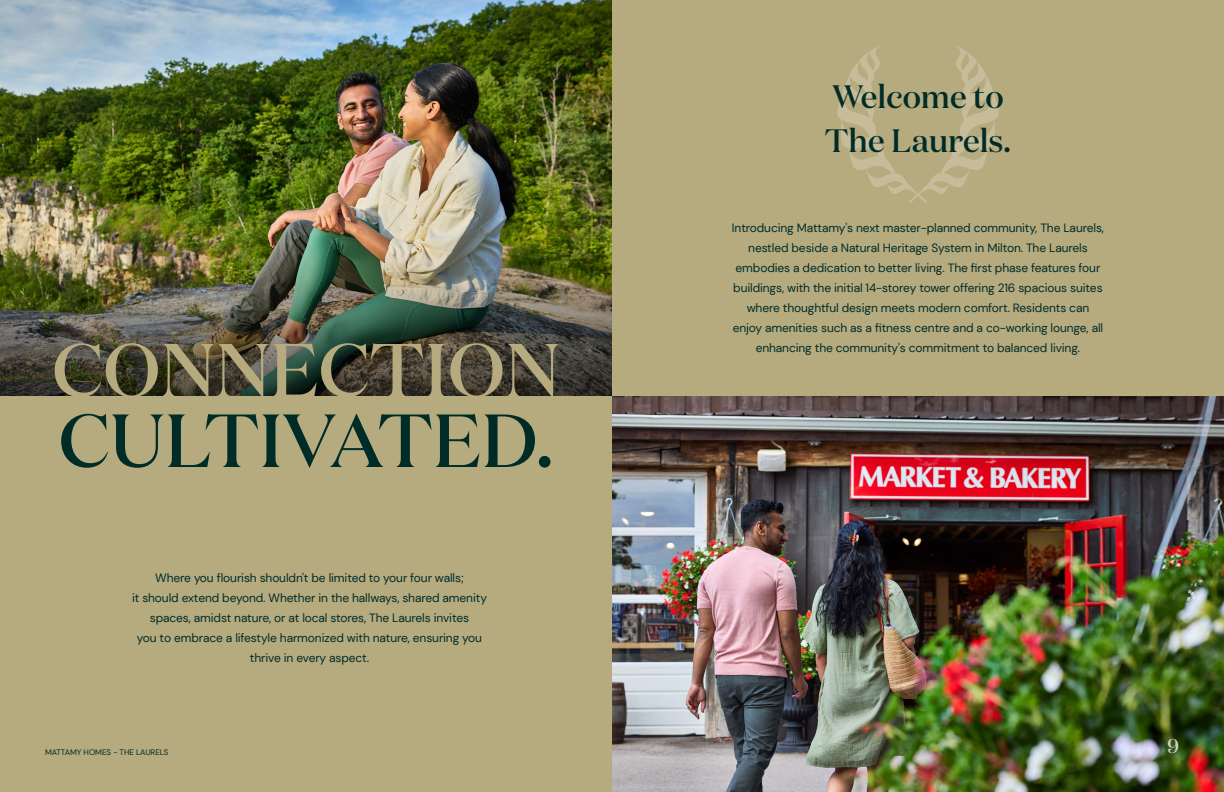
<style>
.page{position:relative;width:1224px;height:792px;background:#fff}
.page>*{position:absolute;margin:0;border:0;box-sizing:border-box;transform-origin:0 0}
.t1{font:500 75px "Domaine Display";color:#002c28}
.t2{font:500 75px "Domaine Display";color:#b6aa7f}
.t3{font:500 32.4px/44px "Domaine Display";color:#002c28}
.t4{font:500 20px "Domaine Display";color:#d8d0b4}
.t5{font:12px/20px "DM Sans";letter-spacing:-.01em;color:#002c28;text-align:center}
.t6{font:8px "DM Sans";color:#002c28}
</style>
<div class="page">
<div style="left:0;top:0;width:612px;height:792px;background:#b6aa7f"></div>
<img style="left:0;top:0;width:612px;height:243px">
<img style="left:0;top:243px;width:612px;height:153px">
<div style="left:612px;top:0;width:612px;height:792px;background:#b6aa7f"></div>
<img style="left:612px;top:396px;width:612px;height:396px">
<svg style="left:837px;top:46px;width:162px;height:156px"></svg>
<h1 class="t2" style="left:52px;top:323px;width:509px">CONNECTION</h1>
<h1 class="t1" style="left:59px;top:393px;width:496px">CULTIVATED.</h1>
<p class="t5" style="left:132px;top:568px;width:357px">Where you flourish shouldn't be limited to your four walls;<br>it should extend beyond. Whether in the hallways, shared amenity spaces, amidst nature, or at local stores, The Laurels invites<br>you to embrace a lifestyle harmonized with nature, ensuring you thrive in every aspect.</p>
<h2 class="t3" style="left:825px;top:74px;width:188px">Welcome to<br>The Laurels.</h2>
<p class="t5" style="left:732px;top:218px;width:374px">Introducing Mattamy's next master-planned community, The Laurels, nestled beside a Natural Heritage System in Milton. The Laurels embodies a dedication to better living. The first phase features four buildings, with the initial 14-storey tower offering 216 spacious suites where thoughtful design meets modern comfort. Residents can enjoy amenities such as a fitness centre and a co-working lounge, all enhancing the community's commitment to balanced living.</p>
<p class="t6" style="left:45px;top:747px;width:125px">MATTAMY HOMES - THE LAURELS</p>
<h3 class="t4" style="left:1167px;top:733px;width:13px">9</h3>
</div>
